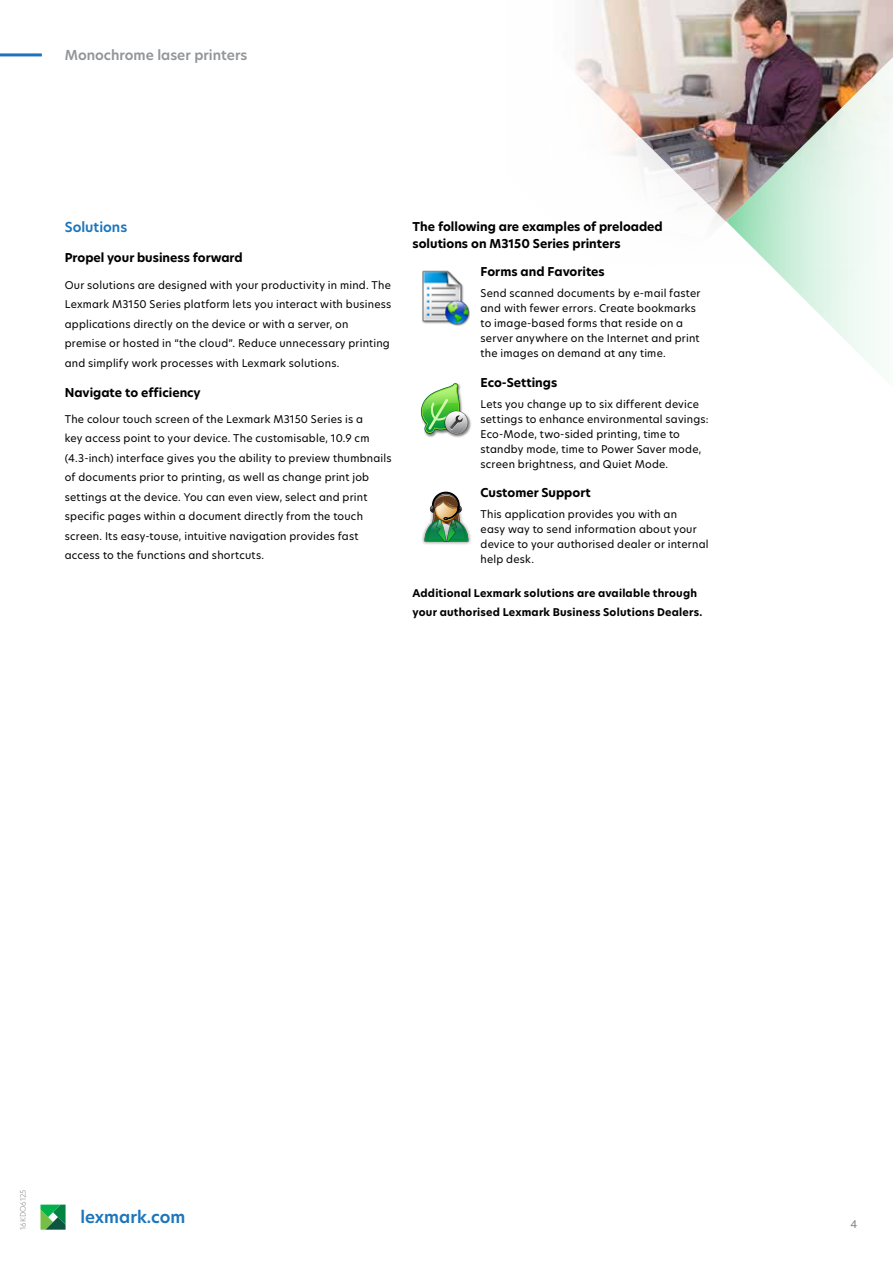
<style>
.page{position:relative;width:893px;height:1263px;background:#fff}
.page>*{position:absolute;margin:0;border:0;box-sizing:border-box;transform-origin:0 0}
.t1{font:600 16.5px "TP Hero";color:#1c75bc}
.t2{font:600 13.5px "TP Hero";color:#939598}
.t3{font:600 13.5px "TP Hero";color:#1c75bc}
.t4{font:700 12px/16.5px "TP Hero";color:#000}
.t5{font:10.5px/15px "TP Hero";letter-spacing:.02em;color:#000}
.t6{font:700 10.5px/19.5px "TP Hero";letter-spacing:.02em;color:#000}
.t7{font:10.5px "TP Hero";color:#7e7e85}
.t8{font:300 7.5px "TP Hero";color:#939598}
</style>
<div class="page">
<svg style="left:40px;top:1204px;width:26px;height:26px"></svg>
<hr style="left:0;top:53px;width:42px;height:3px;background:#1c75bc">
<img style="left:575px;top:0;width:318px;height:222px">
<img style="left:726px;top:41px;width:167px;height:328px">
<img style="left:422px;top:270px;width:48px;height:56px">
<img style="left:425px;top:434px;width:11px;height:3px">
<img style="left:449px;top:416px;width:22px;height:22px">
<svg style="left:421px;top:383px;width:47px;height:51px"></svg>
<img style="left:422px;top:491px;width:49px;height:54px">
<svg style="left:424px;top:492px;width:44px;height:50px"></svg>
<p class="t2" style="left:65px;top:46px;width:184px">Monochrome laser printers</p>
<p class="t3" style="left:65px;top:218px;width:64px">Solutions</p>
<p class="t4" style="left:65px;top:250px;width:179px">Propel your business forward</p>
<p class="t5" style="left:65px;top:275px;width:328px;line-height:19.5px">Our solutions are designed with your productivity in mind. The Lexmark M3150 Series platform lets you interact with business applications directly on the device or with a server, on premise or hosted in “the cloud”. Reduce unnecessary printing and simplify work processes with Lexmark solutions.</p>
<p class="t4" style="left:65px;top:384px;width:137px">Navigate to efficiency</p>
<p class="t5" style="left:65px;top:409px;width:328px;line-height:19.5px">The colour touch screen of the Lexmark M3150 Series is a<br>key access point to your device. The customisable, 10.9 cm (4.3-inch) interface gives you the ability to preview thumbnails of documents prior to printing, as well as change print job settings at the device. You can even view, select and print specific pages within a document directly from the touch screen. Its easy-touse, intuitive navigation provides fast access to the functions and shortcuts.</p>
<p class="t4" style="left:413px;top:219px;width:252px">The following are examples of preloaded solutions on M3150 Series printers</p>
<p class="t4" style="left:481px;top:263px;width:126px">Forms and Favorites</p>
<p class="t5" style="left:481px;top:286px;width:221px">Send scanned documents by e-mail faster and with fewer errors. Create bookmarks to image-based forms that reside on a server anywhere on the Internet and print the images on demand at any time.</p>
<p class="t4" style="left:481px;top:374px;width:78px">Eco-Settings</p>
<p class="t5" style="left:481px;top:396px;width:230px">Lets you change up to six different device settings to enhance environmental savings:<br>Eco-Mode, two-sided printing, time to standby mode, time to Power Saver mode, screen brightness, and Quiet Mode.</p>
<p class="t4" style="left:481px;top:484px;width:112px">Customer Support</p>
<p class="t5" style="left:481px;top:507px;width:229px">This application provides you with an<br>easy way to send information about your device to your authorised dealer or internal help desk.</p>
<p class="t6" style="left:413px;top:583px;width:291px">Additional Lexmark solutions are available through your authorised Lexmark Business Solutions Dealers.</p>
<p class="t8" style="left:18px;top:1230px;width:42px;rotate:-90deg">16KDO6125</p>
<h1 class="t1" style="left:80px;top:1206px;width:106px">lexmark.com</h1>
<p class="t7" style="left:851px;top:1217px;width:8px">4</p>
</div>
